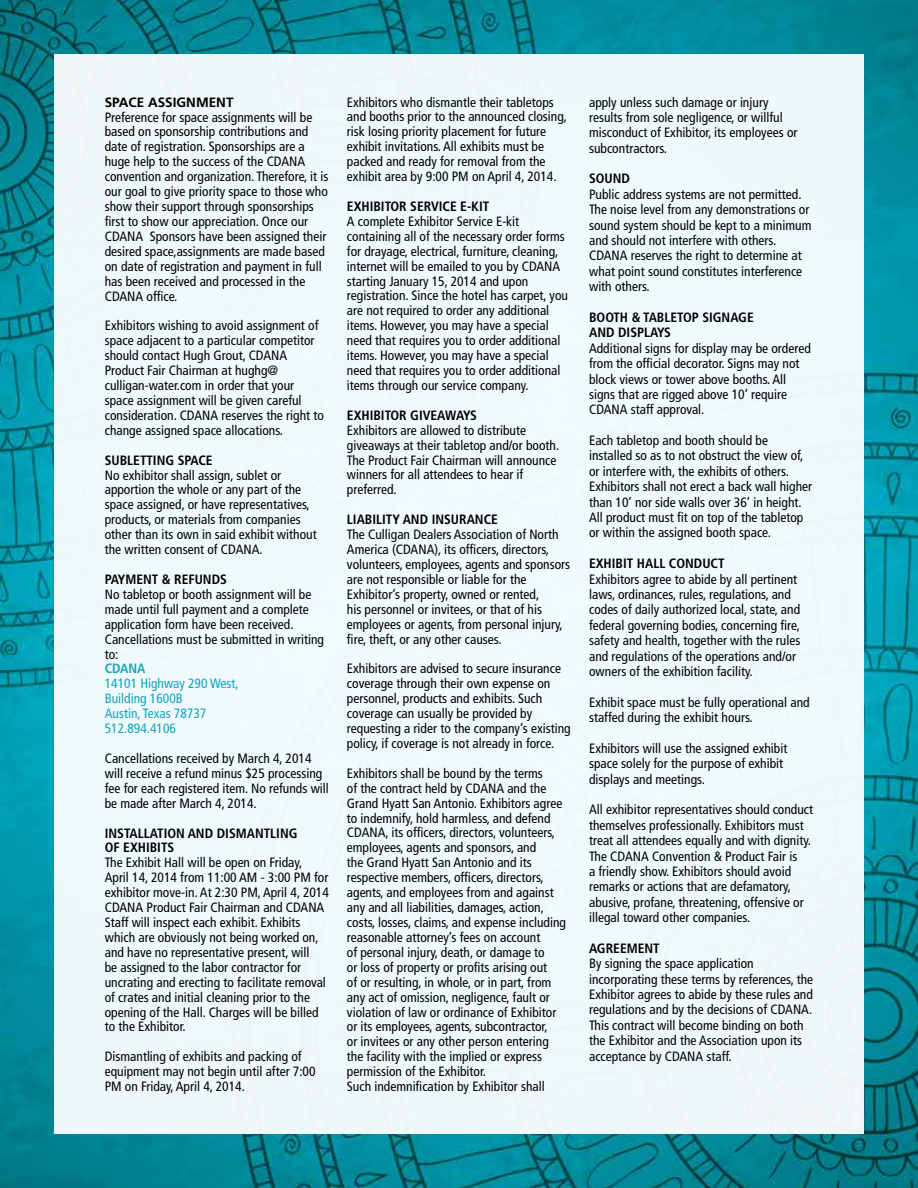
<style>
.page{position:relative;width:918px;height:1188px;background:#fff}
.page>*{position:absolute;margin:0;border:0;box-sizing:border-box;transform-origin:0 0}
.t1{font:condensed 13.5px/14.9px "Frutiger";color:#000}
.t2{font:700 condensed 13.5px/14.9px "Frutiger";color:#000}
.t3{font:condensed 13.5px/14.9px "Frutiger";color:#11a5be}
.t4{font:700 13.5px "Frutiger";color:#000}
.t5{font:700 condensed 13.5px "Frutiger";color:#11a5be}
</style>
<div class="page">
<img style="left:0;top:0;width:918px;height:1188px">
<div style="left:54px;top:54px;width:810px;height:1080px;background:#eff9fa"></div>
<p class="t4" style="left:105px;top:94px;width:130px">SPACE ASSIGNMENT</p>
<p class="t1" style="left:105px;top:110px;width:225px">Preference for space assignments will be based on sponsorship contributions and date of registration. Sponsorships are a huge help to the success of the CDANA convention and organization. Therefore, it is our goal to give priority space to those who show their support through sponsorships first to show our appreciation. Once our CDANA Sponsors have been assigned their desired space,assignments are made based on date of registration and payment in full has been received and processed in the CDANA office.</p>
<p class="t1" style="left:105px;top:318px;width:221px">Exhibitors wishing to avoid assignment of space adjacent to a particular competitor should contact Hugh Grout, CDANA Product Fair Chairman at hughg@ culligan-water.com in order that your space assignment will be given careful consideration. CDANA reserves the right to change assigned space allocations.</p>
<p class="t2" style="left:105px;top:453px;width:109px">SUBLETTING SPACE</p>
<p class="t1" style="left:105px;top:468px;width:213px">No exhibitor shall assign, sublet or apportion the whole or any part of the space assigned, or have representatives, products, or materials from companies other than its own in said exhibit without the written consent of CDANA.</p>
<p class="t2" style="left:105px;top:572px;width:124px">PAYMENT &amp; REFUNDS</p>
<p class="t1" style="left:105px;top:587px;width:221px">No tabletop or booth assignment will be made until full payment and a complete application form have been received.<br>Cancellations must be submitted in writing to:</p>
<p class="t5" style="left:105px;top:661px;width:42px">CDANA</p>
<p class="t3" style="left:105px;top:676px;width:136px">14101 Highway 290 West,<br>Building 1600B<br>Austin, Texas 78737<br>512.894.4106</p>
<p class="t1" style="left:105px;top:751px;width:226px">Cancellations received by March 4, 2014 will receive a refund minus $25 processing fee for each registered item. No refunds will be made after March 4, 2014.</p>
<p class="t2" style="left:105px;top:825px;width:194px">INSTALLATION AND DISMANTLING<br>OF EXHIBITS</p>
<p class="t1" style="left:105px;top:855px;width:226px">The Exhibit Hall will be open on Friday, April 14, 2014 from 11:00 AM - 3:00 PM for exhibitor move-in. At 2:30 PM, April 4, 2014<br>CDANA Product Fair Chairman and CDANA Staff will inspect each exhibit. Exhibits which are obviously not being worked on, and have no representative present, will<br>be assigned to the labor contractor for uncrating and erecting to facilitate removal of crates and initial cleaning prior to the opening of the Hall. Charges will be billed to the Exhibitor.</p>
<p class="t1" style="left:105px;top:1049px;width:212px">Dismantling of exhibits and packing of equipment may not begin until after 7:00<br>PM on Friday, April 4, 2014.</p>
<p class="t1" style="left:347px;top:95px;width:222px">Exhibitors who dismantle their tabletops and booths prior to the announced closing, risk losing priority placement for future exhibit invitations. All exhibits must be packed and ready for removal from the exhibit area by 9:00 PM on April 4, 2014.</p>
<p class="t2" style="left:347px;top:199px;width:144px">EXHIBITOR SERVICE E-KIT</p>
<p class="t1" style="left:347px;top:214px;width:223px">A complete Exhibitor Service E-kit containing all of the necessary order forms for drayage, electrical, furniture, cleaning, internet will be emailed to you by CDANA starting January 15, 2014 and upon registration. Since the hotel has carpet, you are not required to order any additional items. However, you may have a special need that requires you to order additional items. However, you may have a special need that requires you to order additional items through our service company.</p>
<p class="t2" style="left:347px;top:408px;width:132px">EXHIBITOR GIVEAWAYS</p>
<p class="t1" style="left:347px;top:423px;width:214px">Exhibitors are allowed to distribute giveaways at their tabletop and/or booth.<br>The Product Fair Chairman will announce winners for all attendees to hear if preferred.</p>
<p class="t2" style="left:347px;top:512px;width:153px">LIABILITY AND INSURANCE</p>
<p class="t1" style="left:347px;top:527px;width:225px">The Culligan Dealers Association of North America (CDANA), its officers, directors, volunteers, employees, agents and sponsors are not responsible or liable for the Exhibitor’s property, owned or rented,<br>his personnel or invitees, or that of his employees or agents, from personal injury, fire, theft, or any other causes.</p>
<p class="t1" style="left:347px;top:661px;width:225px">Exhibitors are advised to secure insurance coverage through their own expense on personnel, products and exhibits. Such coverage can usually be provided by requesting a rider to the company’s existing policy, if coverage is not already in force.</p>
<p class="t1" style="left:347px;top:766px;width:221px">Exhibitors shall be bound by the terms<br>of the contract held by CDANA and the Grand Hyatt San Antonio. Exhibitors agree to indemnify, hold harmless, and defend CDANA, its officers, directors, volunteers, employees, agents and sponsors, and<br>the Grand Hyatt San Antonio and its respective members, officers, directors, agents, and employees from and against any and all liabilities, damages, action, costs, losses, claims, and expense including reasonable attorney’s fees on account<br>of personal injury, death, or damage to<br>or loss of property or profits arising out<br>of or resulting, in whole, or in part, from any act of omission, negligence, fault or violation of law or ordinance of Exhibitor or its employees, agents, subcontractor,<br>or invitees or any other person entering the facility with the implied or express permission of the Exhibitor.<br>Such indemnification by Exhibitor shall</p>
<p class="t1" style="left:589px;top:94px;width:210px;line-height:15.5px">apply unless such damage or injury results from sole negligence, or willful misconduct of Exhibitor, its employees or subcontractors.</p>
<p class="t2" style="left:589px;top:171px;width:42px">SOUND</p>
<p class="t1" style="left:589px;top:187px;width:224px;line-height:15.5px">Public address systems are not permitted.<br>The noise level from any demonstrations or sound system should be kept to a minimum and should not interfere with others.<br>CDANA reserves the right to determine at what point sound constitutes interference with others.</p>
<p class="t2" style="left:589px;top:310px;width:166px;line-height:15.5px">BOOTH &amp; TABLETOP SIGNAGE<br>AND DISPLAYS</p>
<p class="t1" style="left:589px;top:340px;width:223px;line-height:15.5px">Additional signs for display may be ordered from the official decorator. Signs may not block views or tower above booths. All signs that are rigged above 10’ require CDANA staff approval.</p>
<p class="t1" style="left:589px;top:433px;width:225px;line-height:15.5px">Each tabletop and booth should be installed so as to not obstruct the view of, or interfere with, the exhibits of others.<br>Exhibitors shall not erect a back wall higher than 10’ nor side walls over 36’ in height.<br>All product must fit on top of the tabletop or within the assigned booth space.</p>
<p class="t2" style="left:589px;top:556px;width:137px">EXHIBIT HALL CONDUCT</p>
<p class="t1" style="left:589px;top:571px;width:213px;line-height:15.5px">Exhibitors agree to abide by all pertinent laws, ordinances, rules, regulations, and codes of daily authorized local, state, and federal governing bodies, concerning fire, safety and health, together with the rules and regulations of the operations and/or owners of the exhibition facility.</p>
<p class="t1" style="left:589px;top:694px;width:222px;line-height:15.5px">Exhibit space must be fully operational and staffed during the exhibit hours.</p>
<p class="t1" style="left:589px;top:741px;width:200px;line-height:15.5px">Exhibitors will use the assigned exhibit space solely for the purpose of exhibit displays and meetings.</p>
<p class="t1" style="left:589px;top:802px;width:226px;line-height:15.5px">All exhibitor representatives should conduct themselves professionally. Exhibitors must treat all attendees equally and with dignity.<br>The CDANA Convention &amp; Product Fair is<br>a friendly show. Exhibitors should avoid remarks or actions that are defamatory, abusive, profane, threatening, offensive or illegal toward other companies.</p>
<p class="t2" style="left:589px;top:941px;width:72px">AGREEMENT</p>
<p class="t1" style="left:589px;top:956px;width:226px;line-height:15.5px">By signing the space application incorporating these terms by references, the Exhibitor agrees to abide by these rules and regulations and by the decisions of CDANA.<br>This contract will become binding on both the Exhibitor and the Association upon its acceptance by CDANA staff.</p>
</div>
